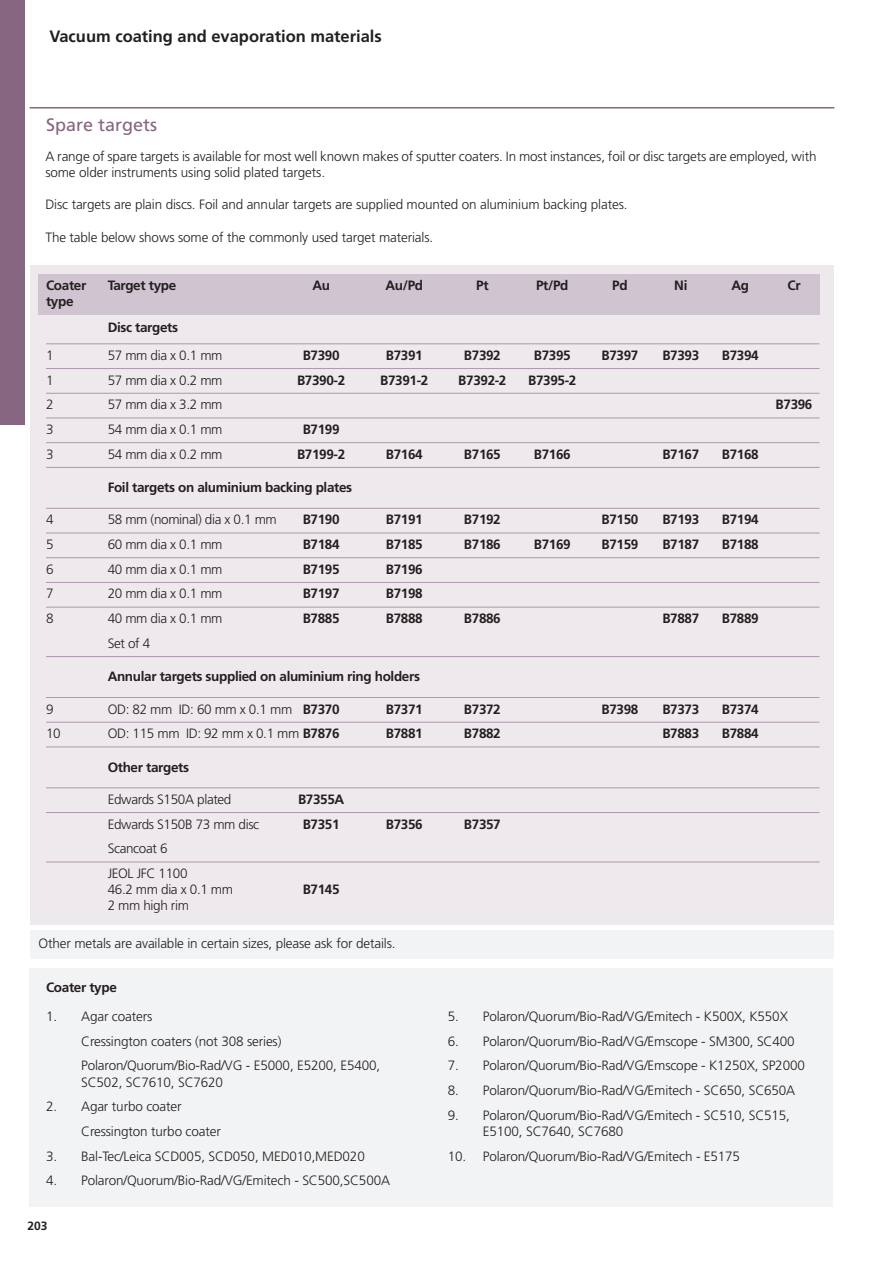
<style>
.page{position:relative;width:893px;height:1263px;background:#fff}
.page>*{position:absolute;margin:0;border:0;box-sizing:border-box;transform-origin:0 0}
.t1{font:18px "Frutiger";color:#866680}
.t2{font:700 16.5px "Frutiger";color:#231f20}
.t3{font:300 13.5px/24.8px "Frutiger";letter-spacing:-.01em;color:#231f20}
.t4{font:700 13.5px "Frutiger";letter-spacing:-.025em;color:#231f20}
.t5{font:700 12px "Frutiger";color:#231f20}
.s1{font-weight:700}
</style>
<div class="page">
<div style="left:29px;top:968px;width:804px;height:238px;background:#f2f3f4"></div>
<div style="left:0;top:0;width:25px;height:425px;background:#866680"></div>
<hr style="left:30px;top:107px;width:804px;height:1px;background:#866680">
<div style="left:30px;top:266px;width:803px;height:659px;background:#ede9ed"></div>
<div style="left:38px;top:274px;width:781px;height:41px;background:#d0c4d0"></div>
<hr style="left:46px;top:343px;width:773px;height:1px;background:#ae98ac">
<hr style="left:46px;top:368px;width:773px;height:1px;background:#ae98ac">
<hr style="left:46px;top:393px;width:773px;height:1px;background:#ae98ac">
<hr style="left:46px;top:418px;width:773px;height:1px;background:#ae98ac">
<hr style="left:46px;top:442px;width:773px;height:1px;background:#ae98ac">
<hr style="left:46px;top:467px;width:773px;height:1px;background:#ae98ac">
<hr style="left:46px;top:508px;width:773px;height:1px;background:#ae98ac">
<hr style="left:46px;top:533px;width:773px;height:1px;background:#ae98ac">
<hr style="left:46px;top:557px;width:773px;height:1px;background:#ae98ac">
<hr style="left:46px;top:582px;width:773px;height:1px;background:#ae98ac">
<hr style="left:46px;top:607px;width:773px;height:1px;background:#ae98ac">
<hr style="left:46px;top:656px;width:773px;height:1px;background:#ae98ac">
<hr style="left:46px;top:697px;width:773px;height:1px;background:#ae98ac">
<hr style="left:46px;top:722px;width:773px;height:1px;background:#ae98ac">
<hr style="left:46px;top:746px;width:773px;height:1px;background:#ae98ac">
<hr style="left:46px;top:787px;width:773px;height:1px;background:#ae98ac">
<hr style="left:46px;top:812px;width:773px;height:1px;background:#ae98ac">
<hr style="left:46px;top:861px;width:773px;height:1px;background:#ae98ac">
<div style="left:30px;top:930px;width:803px;height:28px;background:#f2f3f4"></div>
<p class="t2" style="left:49px;top:30px;width:334px">Vacuum coating and evaporation materials</p>
<h1 class="t1" style="left:46px;top:118px;width:112px">Spare targets</h1>
<p class="t3" style="left:45px;top:149px;width:772px;line-height:16.2px">A range of spare targets is available for most well known makes of sputter coaters. In most instances, foil or disc targets are employed, with some older instruments using solid plated targets.</p>
<p class="t3" style="left:45px;top:193px;width:583px">Disc targets are plain discs. Foil and annular targets are supplied mounted on aluminium backing plates.</p>
<p class="t3" style="left:45px;top:226px;width:389px">The table below shows some of the commonly used target materials.</p>
<p class="t4" style="left:46px;top:280px;width:42px">Coater</p>
<p class="t4" style="left:108px;top:280px;width:70px">Target type</p>
<p class="t4" style="left:312px;top:280px;width:19px">Au</p>
<p class="t4" style="left:385px;top:280px;width:39px">Au/Pd</p>
<p class="t4" style="left:476px;top:280px;width:14px">Pt</p>
<p class="t4" style="left:536px;top:280px;width:34px">Pt/Pd</p>
<p class="t4" style="left:612px;top:280px;width:17px">Pd</p>
<p class="t4" style="left:674px;top:280px;width:15px">Ni</p>
<p class="t4" style="left:731px;top:280px;width:19px">Ag</p>
<p class="t4" style="left:787px;top:280px;width:15px">Cr</p>
<p class="t4" style="left:46px;top:296px;width:29px">type</p>
<p class="t4" style="left:108px;top:322px;width:72px">Disc targets</p>
<p class="t3" style="left:46px;top:344px;width:9px">1</p>
<p class="t3" style="left:108px;top:344px;width:116px">57 mm dia x 0.1 mm</p>
<p class="t4" style="left:303px;top:350px;width:38px">B7390</p>
<p class="t4" style="left:386px;top:350px;width:38px">B7391</p>
<p class="t4" style="left:464px;top:350px;width:38px">B7392</p>
<p class="t4" style="left:534px;top:350px;width:38px">B7395</p>
<p class="t4" style="left:601px;top:350px;width:38px">B7397</p>
<p class="t4" style="left:662px;top:350px;width:38px">B7393</p>
<p class="t4" style="left:722px;top:350px;width:38px">B7394</p>
<p class="t3" style="left:46px;top:368px;width:9px">1</p>
<p class="t3" style="left:108px;top:368px;width:116px">57 mm dia x 0.2 mm</p>
<p class="t4" style="left:297px;top:374px;width:50px">B7390-2</p>
<p class="t4" style="left:380px;top:374px;width:50px">B7391-2</p>
<p class="t4" style="left:458px;top:374px;width:50px">B7392-2</p>
<p class="t4" style="left:528px;top:374px;width:50px">B7395-2</p>
<p class="t3" style="left:46px;top:393px;width:9px">2</p>
<p class="t3" style="left:108px;top:393px;width:116px">57 mm dia x 3.2 mm</p>
<p class="t4" style="left:775px;top:399px;width:38px">B7396</p>
<p class="t3" style="left:46px;top:418px;width:9px">3</p>
<p class="t3" style="left:108px;top:418px;width:116px">54 mm dia x 0.1 mm</p>
<p class="t4" style="left:303px;top:424px;width:38px">B7199</p>
<p class="t3" style="left:46px;top:442px;width:9px">3</p>
<p class="t3" style="left:108px;top:442px;width:116px">54 mm dia x 0.2 mm</p>
<p class="t4" style="left:297px;top:448px;width:50px">B7199-2</p>
<p class="t4" style="left:386px;top:448px;width:38px">B7164</p>
<p class="t4" style="left:464px;top:448px;width:38px">B7165</p>
<p class="t4" style="left:534px;top:448px;width:38px">B7166</p>
<p class="t4" style="left:662px;top:448px;width:38px">B7167</p>
<p class="t4" style="left:722px;top:448px;width:38px">B7168</p>
<p class="t4" style="left:108px;top:482px;width:246px">Foil targets on aluminium backing plates</p>
<p class="t3" style="left:46px;top:508px;width:9px">4</p>
<p class="t3" style="left:108px;top:508px;width:171px">58 mm (nominal) dia x 0.1 mm</p>
<p class="t4" style="left:303px;top:514px;width:38px">B7190</p>
<p class="t4" style="left:386px;top:514px;width:38px">B7191</p>
<p class="t4" style="left:464px;top:514px;width:38px">B7192</p>
<p class="t4" style="left:601px;top:514px;width:38px">B7150</p>
<p class="t4" style="left:662px;top:514px;width:38px">B7193</p>
<p class="t4" style="left:722px;top:514px;width:38px">B7194</p>
<p class="t3" style="left:46px;top:533px;width:9px">5</p>
<p class="t3" style="left:108px;top:533px;width:116px">60 mm dia x 0.1 mm</p>
<p class="t4" style="left:303px;top:539px;width:38px">B7184</p>
<p class="t4" style="left:386px;top:539px;width:38px">B7185</p>
<p class="t4" style="left:464px;top:539px;width:38px">B7186</p>
<p class="t4" style="left:534px;top:539px;width:38px">B7169</p>
<p class="t4" style="left:601px;top:539px;width:38px">B7159</p>
<p class="t4" style="left:662px;top:539px;width:38px">B7187</p>
<p class="t4" style="left:722px;top:539px;width:38px">B7188</p>
<p class="t3" style="left:46px;top:558px;width:9px">6</p>
<p class="t3" style="left:108px;top:558px;width:116px">40 mm dia x 0.1 mm</p>
<p class="t4" style="left:303px;top:563px;width:38px">B7195</p>
<p class="t4" style="left:386px;top:563px;width:38px">B7196</p>
<p class="t3" style="left:46px;top:582px;width:9px">7</p>
<p class="t3" style="left:108px;top:582px;width:116px">20 mm dia x 0.1 mm</p>
<p class="t4" style="left:303px;top:588px;width:38px">B7197</p>
<p class="t4" style="left:386px;top:588px;width:38px">B7198</p>
<p class="t3" style="left:46px;top:607px;width:9px">8</p>
<p class="t3" style="left:108px;top:607px;width:116px">40 mm dia x 0.1 mm</p>
<p class="t4" style="left:303px;top:613px;width:38px">B7885</p>
<p class="t4" style="left:386px;top:613px;width:38px">B7888</p>
<p class="t4" style="left:464px;top:613px;width:38px">B7886</p>
<p class="t4" style="left:662px;top:613px;width:38px">B7887</p>
<p class="t4" style="left:722px;top:613px;width:38px">B7889</p>
<p class="t3" style="left:108px;top:632px;width:44px">Set of 4</p>
<p class="t4" style="left:108px;top:671px;width:314px">Annular targets supplied on aluminium ring holders</p>
<p class="t3" style="left:46px;top:697px;width:9px">9</p>
<p class="t3" style="left:108px;top:697px;width:233px">OD: 82 mm ID: 60 mm x 0.1 mm <span class="s1">B7370</span></p>
<p class="t4" style="left:386px;top:703px;width:38px">B7371</p>
<p class="t4" style="left:464px;top:703px;width:38px">B7372</p>
<p class="t4" style="left:601px;top:703px;width:38px">B7398</p>
<p class="t4" style="left:662px;top:703px;width:38px">B7373</p>
<p class="t4" style="left:722px;top:703px;width:38px">B7374</p>
<p class="t3" style="left:46px;top:722px;width:16px">10</p>
<p class="t3" style="left:108px;top:722px;width:233px">OD: 115 mm ID: 92 mm x 0.1 mm <span class="s1">B7876</span></p>
<p class="t4" style="left:386px;top:728px;width:38px">B7881</p>
<p class="t4" style="left:464px;top:728px;width:38px">B7882</p>
<p class="t4" style="left:662px;top:728px;width:38px">B7883</p>
<p class="t4" style="left:722px;top:728px;width:38px">B7884</p>
<p class="t4" style="left:108px;top:761px;width:83px">Other targets</p>
<p class="t3" style="left:108px;top:788px;width:125px">Edwards S150A plated</p>
<p class="t4" style="left:298px;top:793px;width:48px">B7355A</p>
<p class="t3" style="left:108px;top:812px;width:153px">Edwards S150B 73 mm disc</p>
<p class="t4" style="left:303px;top:818px;width:38px">B7351</p>
<p class="t4" style="left:386px;top:818px;width:38px">B7356</p>
<p class="t4" style="left:464px;top:818px;width:38px">B7357</p>
<p class="t3" style="left:108px;top:837px;width:81px">Scancoat 6<br>JEOL JFC 1100</p>
<p class="t3" style="left:108px;top:878px;width:127px">46.2 mm dia x 0.1 mm</p>
<p class="t4" style="left:303px;top:884px;width:38px">B7145</p>
<p class="t3" style="left:108px;top:894px;width:83px">2 mm high rim</p>
<p class="t3" style="left:38px;top:931px;width:359px">Other metals are available in certain sizes, please ask for details.</p>
<p class="t4" style="left:46px;top:981px;width:72px">Coater type</p>
<p class="t3" style="left:81px;top:1005px;width:301px;text-indent:-35px">1. Agar coaters<br>Cressington coaters (not 308 series)<br>Polaron/Quorum/Bio-Rad/VG - E5000, E5200, E5400,</p>
<p class="t3" style="left:81px;top:1070px;width:143px">SC502, SC7610, SC7620</p>
<p class="t3" style="left:81px;top:1095px;width:141px;text-indent:-35px">2. Agar turbo coater<br>Cressington turbo coater</p>
<p class="t3" style="left:46px;top:1144px;width:320px">3. Bal-Tec/Leica SCD005, SCD050, MED010,MED020</p>
<p class="t3" style="left:46px;top:1169px;width:345px">4. Polaron/Quorum/Bio-Rad/VG/Emitech - SC500,SC500A</p>
<p class="t5" style="left:28px;top:1220px;width:21px">203</p>
<p class="t3" style="left:447px;top:1005px;width:342px">5. Polaron/Quorum/Bio-Rad/VG/Emitech - K500X, K550X</p>
<p class="t3" style="left:447px;top:1029px;width:348px">6. Polaron/Quorum/Bio-Rad/VG/Emscope - SM300, SC400</p>
<p class="t3" style="left:447px;top:1054px;width:359px">7. Polaron/Quorum/Bio-Rad/VG/Emscope - K1250X, SP2000</p>
<p class="t3" style="left:447px;top:1079px;width:349px">8. Polaron/Quorum/Bio-Rad/VG/Emitech - SC650, SC650A</p>
<p class="t3" style="left:483px;top:1108px;width:309px;line-height:16.2px;text-indent:-35px">9. Polaron/Quorum/Bio-Rad/VG/Emitech - SC510, SC515,<br>E5100, SC7640, SC7680</p>
<p class="t3" style="left:447px;top:1144px;width:294px">10. Polaron/Quorum/Bio-Rad/VG/Emitech - E5175</p>
</div>
